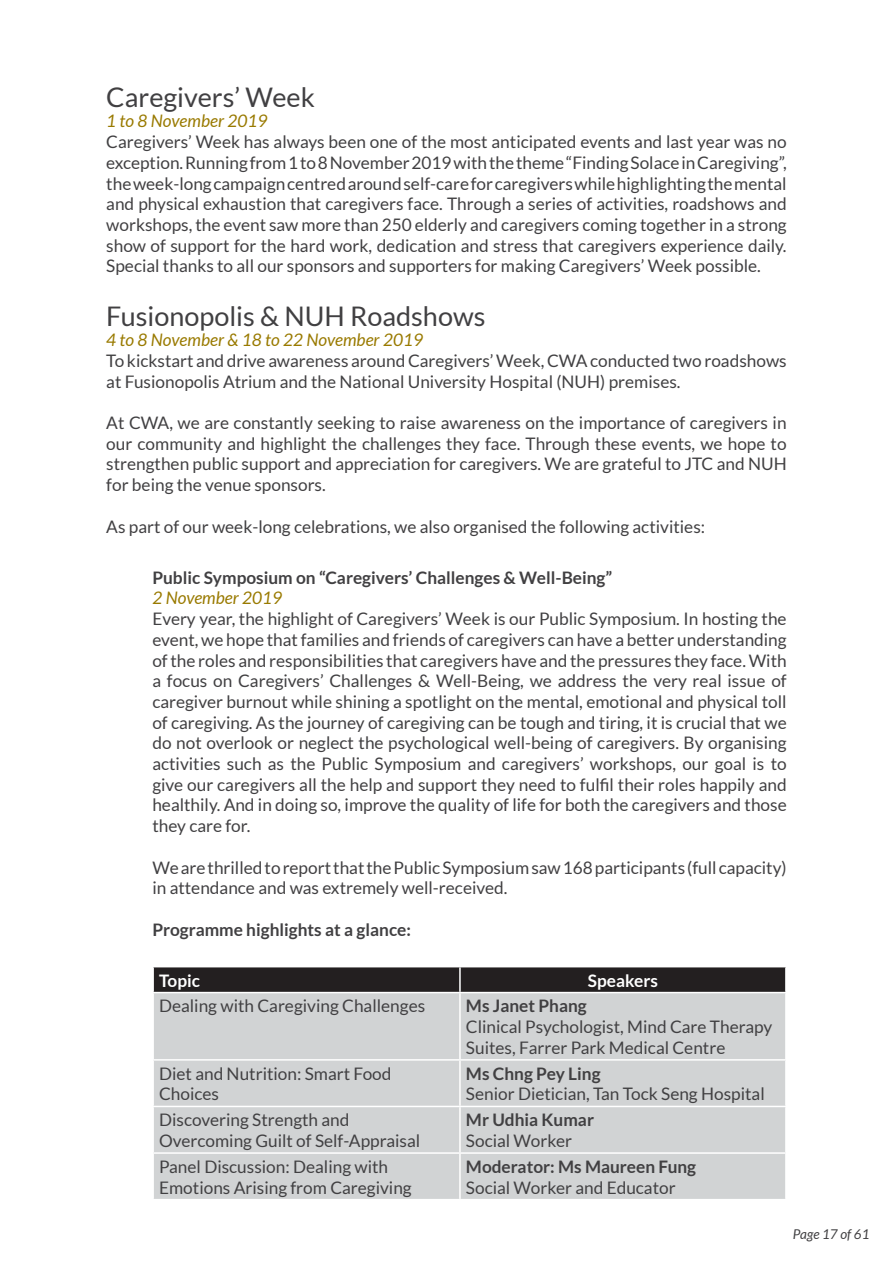
<style>
.page{position:relative;width:893px;height:1263px;background:#fff}
.page>*{position:absolute;margin:0;border:0;box-sizing:border-box;transform-origin:0 0}
.t1{font:27px "Lato";color:#414042}
.t2{font:17.25px/20.7px "Lato";color:#414042}
.t3{font:700 17.25px "Lato";color:#414042}
.t4{font:italic 17.25px "Lato";color:#997a00}
.t5{font:700 17.25px "Lato";color:#fff}
.t6{font:italic 13.5px "Lato";color:#414042}
</style>
<div class="page">
<svg style="left:154px;top:967px;width:631px;height:25px;background:#282425"></svg>
<div style="left:154px;top:993px;width:631px;height:206px;background:#d1d3d4"></div>
<hr style="left:459px;top:967px;width:2px;height:25px;background:#fff">
<hr style="left:459px;top:993px;width:2px;height:66px;background:#fff">
<hr style="left:152px;top:1059px;width:308px;height:1px;background:#fff">
<hr style="left:460px;top:1059px;width:327px;height:1px;background:#fff">
<hr style="left:459px;top:1060px;width:2px;height:46px;background:#fff">
<hr style="left:152px;top:1106px;width:308px;height:1px;background:#fff">
<hr style="left:460px;top:1106px;width:327px;height:1px;background:#fff">
<hr style="left:459px;top:1107px;width:2px;height:45px;background:#fff">
<hr style="left:152px;top:1152px;width:308px;height:2px;background:#fff">
<hr style="left:460px;top:1152px;width:327px;height:2px;background:#fff">
<hr style="left:459px;top:1154px;width:2px;height:45px;background:#fff">
<h1 class="t1" style="left:106px;top:82px;width:210px">Caregivers’ Week</h1>
<p class="t4" style="left:106px;top:112px;width:163px">1 to 8 November 2019</p>
<p class="t2" style="left:106px;top:131px;width:682px;text-align:justify">Caregivers’ Week has always been one of the most anticipated events and last year was no exception. Running from 1 to 8 November 2019 with the theme “Finding Solace in Caregiving”, the week-long campaign centred around self-care for caregivers while highlighting the mental and physical exhaustion that caregivers face. Through a series of activities, roadshows and workshops, the event saw more than 250 elderly and caregivers coming together in a strong show of support for the hard work, dedication and stress that caregivers experience daily.<br>Special thanks to all our sponsors and supporters for making Caregivers’ Week possible.</p>
<h1 class="t1" style="left:106px;top:301px;width:381px">Fusionopolis &amp; NUH Roadshows</h1>
<p class="t4" style="left:106px;top:330px;width:318px">4 to 8 November &amp; 18 to 22 November 2019</p>
<p class="t2" style="left:106px;top:350px;width:682px">To kickstart and drive awareness around Caregivers’ Week, CWA conducted two roadshows at Fusionopolis Atrium and the National University Hospital (NUH) premises.</p>
<p class="t2" style="left:106px;top:412px;width:682px;text-align:justify">At CWA, we are constantly seeking to raise awareness on the importance of caregivers in our community and highlight the challenges they face. Through these events, we hope to strengthen public support and appreciation for caregivers. We are grateful to JTC and NUH for being the venue sponsors.</p>
<p class="t2" style="left:106px;top:516px;width:600px">As part of our week-long celebrations, we also organised the following activities:</p>
<p class="t3" style="left:152px;top:567px;width:461px">Public Symposium on “Caregivers’ Challenges &amp; Well-Being”</p>
<p class="t4" style="left:152px;top:589px;width:131px">2 November 2019</p>
<p class="t2" style="left:152px;top:608px;width:636px;text-align:justify">Every year, the highlight of Caregivers’ Week is our Public Symposium. In hosting the event, we hope that families and friends of caregivers can have a better understanding of the roles and responsibilities that caregivers have and the pressures they face. With a focus on Caregivers’ Challenges &amp; Well-Being, we address the very real issue of caregiver burnout while shining a spotlight on the mental, emotional and physical toll of caregiving. As the journey of caregiving can be tough and tiring, it is crucial that we do not overlook or neglect the psychological well-being of caregivers. By organising activities such as the Public Symposium and caregivers’ workshops, our goal is to give our caregivers all the help and support they need to fulfil their roles happily and healthily. And in doing so, improve the quality of life for both the caregivers and those they care for.</p>
<p class="t2" style="left:152px;top:857px;width:636px">We are thrilled to report that the Public Symposium saw 168 participants (full capacity) in attendance and was extremely well-received.</p>
<p class="t3" style="left:152px;top:919px;width:260px">Programme highlights at a glance:</p>
<p class="t5" style="left:159px;top:970px;width:42px">Topic</p>
<p class="t5" style="left:588px;top:970px;width:72px">Speakers</p>
<p class="t2" style="left:159px;top:996px;width:268px">Dealing with Caregiving Challenges</p>
<p class="t3" style="left:466px;top:996px;width:122px">Ms Janet Phang</p>
<p class="t2" style="left:466px;top:1016px;width:308px">Clinical Psychologist, Mind Care Therapy<br>Suites, Farrer Park Medical Centre</p>
<p class="t2" style="left:159px;top:1063px;width:234px">Diet and Nutrition: Smart Food<br>Choices</p>
<p class="t3" style="left:466px;top:1063px;width:136px">Ms Chng Pey Ling</p>
<p class="t2" style="left:466px;top:1084px;width:300px">Senior Dietician, Tan Tock Seng Hospital</p>
<p class="t2" style="left:159px;top:1110px;width:263px">Discovering Strength and<br>Overcoming Guilt of Self-Appraisal</p>
<p class="t3" style="left:466px;top:1110px;width:130px">Mr Udhia Kumar</p>
<p class="t2" style="left:466px;top:1130px;width:108px">Social Worker</p>
<p class="t2" style="left:159px;top:1156px;width:254px">Panel Discussion: Dealing with<br>Emotions Arising from Caregiving</p>
<p class="t3" style="left:466px;top:1157px;width:232px">Moderator: Ms Maureen Fung</p>
<p class="t2" style="left:466px;top:1177px;width:211px">Social Worker and Educator</p>
<p class="t6" style="left:793px;top:1226px;width:78px">Page 17 of 61</p>
</div>
